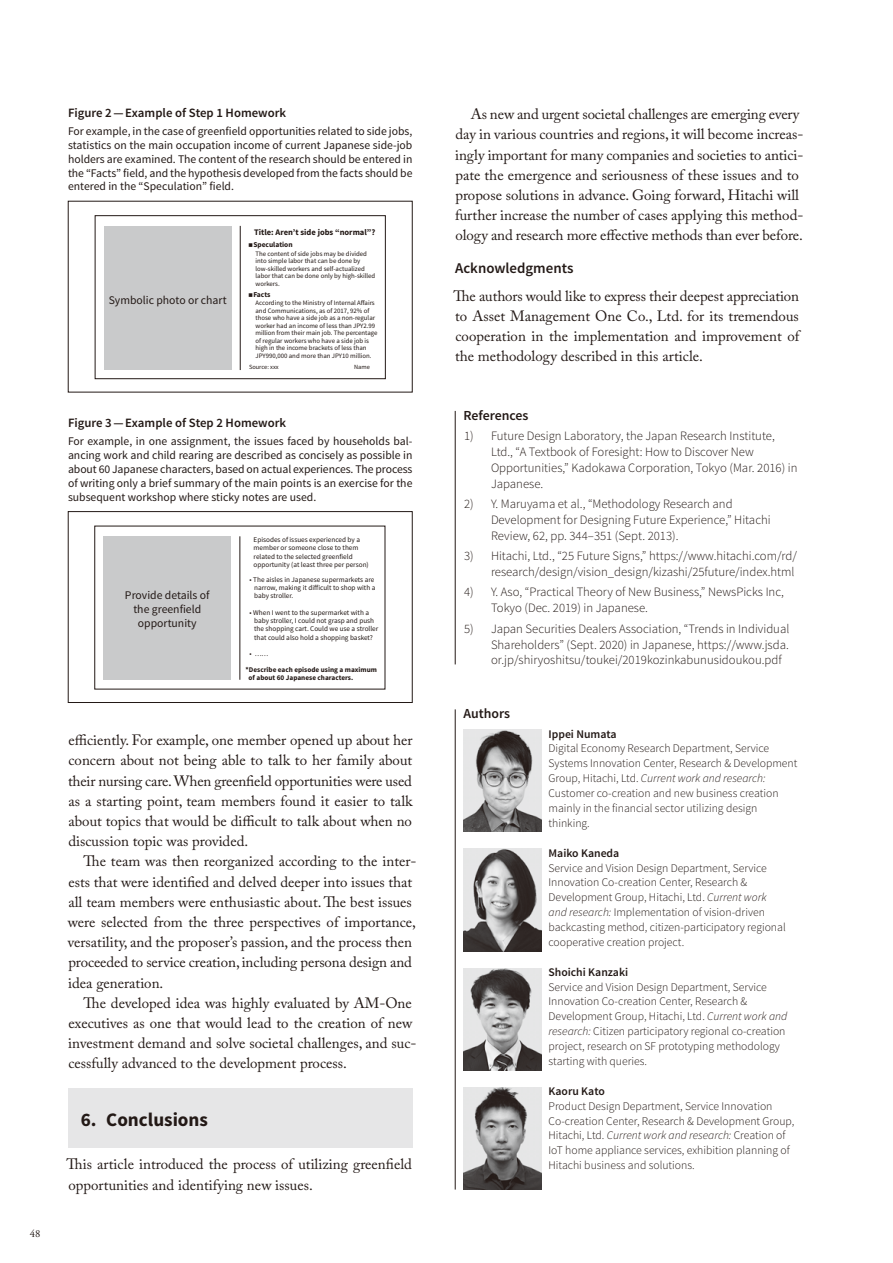
<style>
.page{position:relative;width:893px;height:1263px;background:#fff}
.page>*{position:absolute;margin:0;border:0;box-sizing:border-box;transform-origin:0 0}
.t1{font:700 19.2px "Source Sans Pro";color:#231916}
.t2{font:14.85px/20.2px "Adobe Caslon Pro";color:#231916}
.t3{font:600 14.85px "Source Sans Pro";color:#231916}
.t4{font:600 13.8px "Source Sans Pro";color:#231916}
.t5{font:300 12.75px/15.9px "Source Sans Pro";color:#231916}
.t6{font:600 12.75px "Source Sans Pro";color:#231916}
.t7{font:300 11.7px/14.9px "Source Sans Pro";color:#231916}
.t8{font:11.7px/13.8px "Source Sans Pro";color:#231916;text-align:justify}
.t9{font:600 11.7px "Source Sans Pro";color:#231916}
.t10{font:10.65px "Adobe Garamond Pro";color:#231916}
.t11{font:700 8.55px "Source Sans Pro";color:#231916}
.t12{font:700 7.5px "Source Sans Pro";color:#231916}
.t13{font:7.2px/8.2px "Source Sans Pro";color:#231916}
.t14{font:700 7.2px/8.2px "Source Sans Pro";color:#231916}
.t15{font:6.75px/7.5px "Source Sans Pro";color:#231916}
.t16{font:6.45px "Source Sans Pro";color:#231916}
.s1{color:#fff}
.s2{font-size:14.85px}
.s3{font-style:italic}
</style>
<div class="page">
<div style="left:68px;top:1088px;width:344px;height:60px;background:#e6e6e7"></div>
<svg style="left:95px;top:215px;width:291px;height:164px"></svg>
<svg style="left:94px;top:526px;width:291px;height:164px"></svg>
<div style="left:68px;top:511px;width:344px;height:192px;border:1px solid #231916"></div>
<hr style="left:455px;top:709px;width:1px;height:481px;background:#231916">
<img style="left:463px;top:730px;width:78px;height:102px">
<img style="left:463px;top:849px;width:78px;height:102px">
<img style="left:463px;top:968px;width:78px;height:102px">
<img style="left:463px;top:1087px;width:78px;height:102px">
<hr style="left:455px;top:411px;width:1px;height:253px;background:#231916">
<p class="t10" style="left:30px;top:1228px;width:15px">48<span class="s1">.</span></p>
<p class="t6" style="left:68px;top:108px;width:220px">Figure 2 — Example of Step 1 Homework</p>
<p class="t8" style="left:68px;top:125px;width:346px">For example, in the case of greenfield opportunities related to side jobs, statistics on the main occupation income of current Japanese side-job holders are examined. The content of the research should be entered in the “Facts” field, and the hypothesis developed from the facts should be entered in the “Speculation” field.</p>
<p class="t8" style="left:109px;top:294px;width:119px">Symbolic photo or chart</p>
<p class="t11" style="left:254px;top:229px;width:123px">Title: Aren’t side jobs “normal”?</p>
<p class="t12" style="left:248px;top:242px;width:46px"><span class="s2">■</span>Speculation</p>
<p class="t15" style="left:255px;top:251px;width:121px">The content of side jobs may be divided into simple labor that can be done by low-skilled workers and self-actualized labor that can be done only by high-skilled workers.</p>
<p class="t12" style="left:248px;top:292px;width:24px"><span class="s2">■</span>Facts</p>
<p class="t15" style="left:255px;top:300px;width:124px">According to the Ministry of Internal Affairs and Communications, as of 2017, 92% of those who have a side job as a non-regular worker had an income of less than JPY2.99 million from their main job. The percentage of regular workers who have a side job is high in the income brackets of less than JPY990,000 and more than JPY10 million.</p>
<p class="t16" style="left:249px;top:364px;width:31px">Source: xxx</p>
<p class="t16" style="left:354px;top:364px;width:17px">Name</p>
<p class="t6" style="left:68px;top:418px;width:220px">Figure 3 — Example of Step 2 Homework</p>
<p class="t8" style="left:68px;top:436px;width:346px">For example, in one assignment, the issues faced by households bal&shy;ancing work and child rearing are described as concisely as possible in about 60 Japanese characters, based on actual experiences. The process of writing only a brief summary of the main points is an exercise for the subsequent workshop where sticky notes are used.</p>
<p class="t8" style="left:125px;top:589px;width:86px;text-align:center">Provide details of the greenfield opportunity</p>
<p class="t13" style="left:254px;top:536px;width:117px">Episodes of issues experienced by a member or someone close to them related to the selected greenfield opportunity (at least three per person)</p>
<p class="t13" style="left:254px;top:576px;width:123px;text-indent:-4px">• The aisles in Japanese supermarkets are narrow, making it difficult to shop with a baby stroller.</p>
<p class="t13" style="left:254px;top:609px;width:126px;text-indent:-4px">• When I went to the supermarket with a baby stroller, I could not grasp and push the shopping cart. Could we use a stroller that could also hold a shopping basket?</p>
<p class="t13" style="left:250px;top:650px;width:20px">• ……</p>
<p class="t14" style="left:249px;top:666px;width:130px;text-indent:-3px">*Describe each episode using a maximum of about 60 Japanese characters.</p>
<p class="t2" style="left:68px;top:732px;width:346px;text-align:justify">efficiently. For example, one member opened up about her concern about not being able to talk to her family about their nursing care. When greenfield opportunities were used as a starting point, team members found it easier to talk about topics that would be difficult to talk about when no discussion topic was provided.</p>
<p class="t2" style="left:68px;top:853px;width:350px;text-indent:16px">The team was then reorganized according to the inter&shy;ests that were identified and delved deeper into issues that all team members were enthusiastic about. The best issues were selected from the three perspectives of importance, versatility, and the proposer’s passion, and the process then proceeded to service creation, including persona design and idea generation.</p>
<p class="t2" style="left:68px;top:994px;width:350px;text-indent:15px">The developed idea was highly evaluated by AM-One executives as one that would lead to the creation of new investment demand and solve societal challenges, and suc&shy;cessfully advanced to the development process.</p>
<p class="t1" style="left:81px;top:1108px;width:129px">6. Conclusions</p>
<p class="t2" style="left:67px;top:1156px;width:347px">This article introduced the process of utilizing greenfield opportunities and identifying new issues.</p>
<p class="t2" style="left:455px;top:106px;width:350px;text-indent:16px">As new and urgent societal challenges are emerging every day in various countries and regions, it will become increas&shy;ingly important for many companies and societies to antici&shy;pate the emergence and seriousness of these issues and to propose solutions in advance. Going forward, Hitachi will further increase the number of cases applying this method&shy;ology and research more effective methods than ever before.</p>
<p class="t3" style="left:455px;top:263px;width:120px">Acknowledgments</p>
<p class="t2" style="left:454px;top:287px;width:347px;text-align:justify">The authors would like to express their deepest appreciation to Asset Management One Co., Ltd. for its tremendous cooperation in the implementation and improvement of the methodology described in this article.</p>
<p class="t4" style="left:463px;top:410px;width:67px">References</p>
<p class="t5" style="left:491px;top:429px;width:308px;text-indent:-27px">1) Future Design Laboratory, the Japan Research Institute, Ltd., “A Textbook of Foresight: How to Discover New Opportunities,” Kadokawa Corporation, Tokyo (Mar. 2016) in Japanese.</p>
<p class="t5" style="left:491px;top:497px;width:281px;text-indent:-27px">2) Y. Maruyama et al., “Methodology Research and<br>Development for Designing Future Experience,” Hitachi<br>Review, 62, pp. 344–351 (Sept. 2013).</p>
<p class="t5" style="left:464px;top:549px;width:334px;text-align:right">3) Hitachi, Ltd., “25 Future Signs,” https://www.hitachi.com/rd/ research/design/vision_design/kizashi/25future/index.html</p>
<p class="t5" style="left:491px;top:585px;width:294px;text-indent:-27px">4) Y. Aso, “Practical Theory of New Business,” NewsPicks Inc,<br>Tokyo (Dec. 2019) in Japanese.</p>
<p class="t5" style="left:491px;top:622px;width:300px;text-align:justify;text-indent:-27px">5) Japan Securities Dealers Association, “Trends in Individual Shareholders” (Sept. 2020) in Japanese, https://www.jsda. or.jp/shiryoshitsu/toukei/2019kozinkabunusidoukou.pdf</p>
<p class="t4" style="left:463px;top:709px;width:48px">Authors</p>
<p class="t9" style="left:548px;top:729px;width:70px">Ippei Numata</p>
<p class="t7" style="left:548px;top:742px;width:250px">Digital Economy Research Department, Service Systems Innovation Center, Research &amp; Development Group, Hitachi, Ltd. <span class="s3">Current work and research:<br></span>Customer co-creation and new business creation mainly in the financial sector utilizing design thinking.</p>
<p class="t9" style="left:548px;top:848px;width:72px">Maiko Kaneda</p>
<p class="t7" style="left:548px;top:861px;width:239px">Service and Vision Design Department, Service Innovation Co-creation Center, Research &amp; Development Group, Hitachi, Ltd. <span class="s3">Current work and research:</span> Implementation of vision-driven backcasting method, citizen-participatory regional cooperative creation project.</p>
<p class="t9" style="left:548px;top:967px;width:81px">Shoichi Kanzaki</p>
<p class="t7" style="left:548px;top:980px;width:240px">Service and Vision Design Department, Service Innovation Co-creation Center, Research &amp; Development Group, Hitachi, Ltd. <span class="s3">Current work and research:</span> Citizen participatory regional co-creation project, research on SF prototyping methodology starting with queries.</p>
<p class="t9" style="left:548px;top:1086px;width:58px">Kaoru Kato</p>
<p class="t7" style="left:548px;top:1099px;width:247px">Product Design Department, Service Innovation Co-creation Center, Research &amp; Development Group, Hitachi, Ltd. <span class="s3">Current work and research:</span> Creation of IoT home appliance services, exhibition planning of Hitachi business and solutions.</p>
</div>
